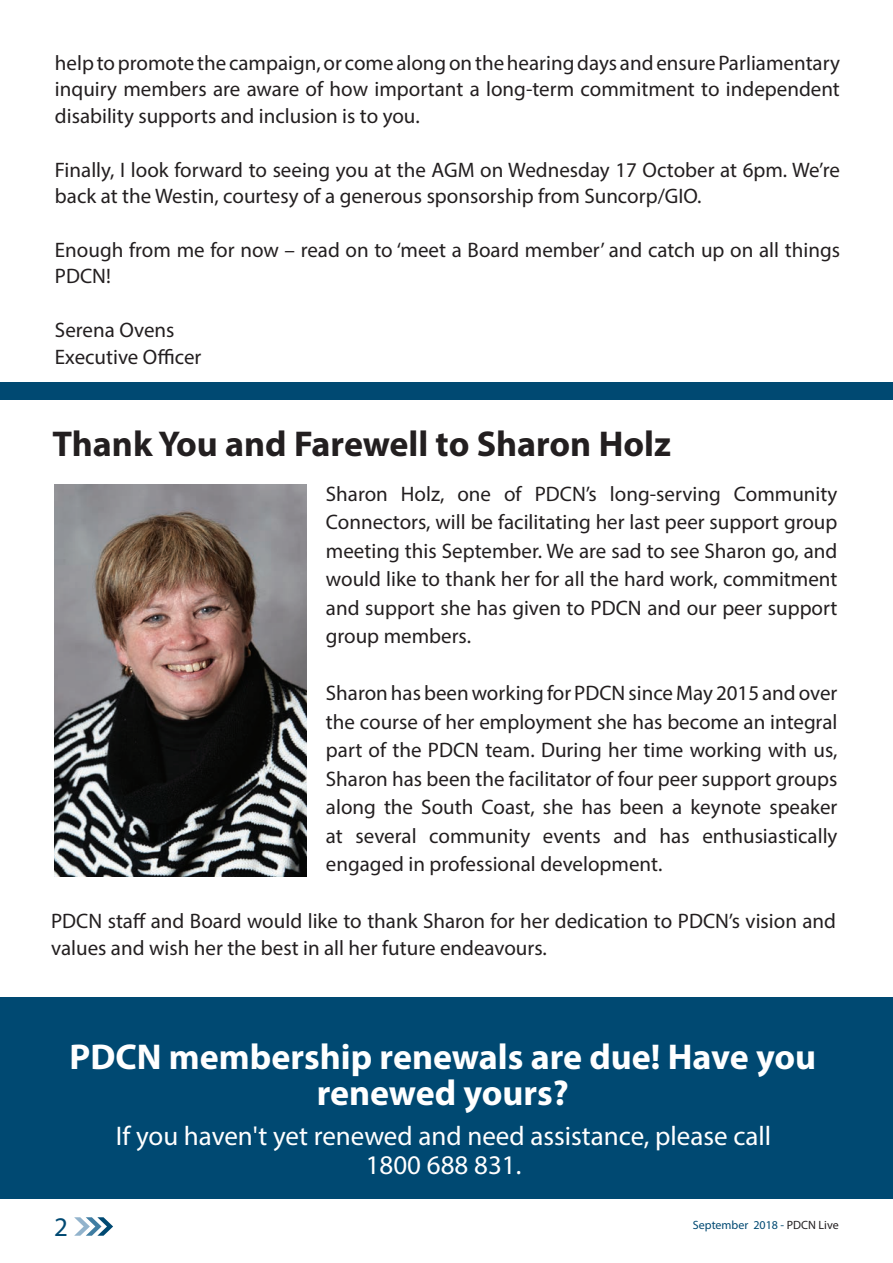
<style>
.page{position:relative;width:893px;height:1263px;background:#fff}
.page>*{position:absolute;margin:0;border:0;box-sizing:border-box;transform-origin:0 0}
._02_Article_Title{font:700 36px/36px "Myriad Pro";color:#fff;text-align:center}
.t1{font:700 36px "Myriad Pro";color:#231f20}
.Paragraph_Style_10{font:27px "Myriad Pro";color:#fff}
.t2{font:27px "Myriad Pro";color:#004972}
.t3{font:21px/28.5px "Myriad Pro";color:#231f20;text-align:justify}
.t4{font:12px "Myriad Pro";color:#004972}
.s1{color:#231f20}
</style>
<div class="page">
<svg style="left:74px;top:1217px;width:39px;height:19px"></svg>
<div style="left:0;top:997px;width:893px;height:202px;background:#004972"></div>
<div style="left:0;top:383px;width:893px;height:17px;background:#004972"></div>
<img style="left:54px;top:485px;width:252px;height:391px">
<p class="t3" style="left:55px;top:49px;width:786px;line-height:26.7px">help to promote the campaign, or come along on the hearing days and ensure Parliamentary inquiry members are aware of how important a long-term commitment to independent disability supports and inclusion is to you.</p>
<p class="t3" style="left:55px;top:156px;width:786px;line-height:26.7px">Finally, I look forward to seeing you at the AGM on Wednesday 17 October at 6pm. We’re back at the Westin, courtesy of a generous sponsorship from Suncorp/GIO.</p>
<p class="t3" style="left:55px;top:236px;width:787px;line-height:26.7px">Enough from me for now – read on to ‘meet a Board member’ and catch up on all things<br>PDCN!</p>
<p class="t3" style="left:55px;top:315px;width:121px">Serena Ovens</p>
<p class="t3" style="left:55px;top:342px;width:148px">Executive Officer</p>
<p class="t1" style="left:53px;top:420px;width:620px">Thank You and Farewell to Sharon Holz</p>
<p class="t3" style="left:326px;top:479px;width:513px">Sharon Holz, one of PDCN’s long-serving Community Connectors, will be facilitating her last peer support group meeting this September. We are sad to see Sharon go, and would like to thank her for all the hard work, commitment and support she has given to PDCN and our peer support group members.</p>
<p class="t3" style="left:326px;top:678px;width:513px">Sharon has been working for PDCN since May 2015 and over the course of her employment she has become an integral part of the PDCN team. During her time working with us, Sharon has been the facilitator of four peer support groups along the South Coast, she has been a keynote speaker at several community events and has enthusiastically engaged in professional development.</p>
<p class="t3" style="left:51px;top:907px;width:787px;line-height:27px">PDCN staff and Board would like to thank Sharon for her dedication to PDCN’s vision and values and wish her the best in all her future endeavours.</p>
<p class="_02_Article_Title" style="left:69px;top:1037px;width:748px">PDCN membership renewals are due! Have you renewed yours?</p>
<p class="Paragraph_Style_10" style="left:116px;top:1119px;width:657px">If you haven't yet renewed and need assistance, please call</p>
<p class="Paragraph_Style_10" style="left:366px;top:1148px;width:157px">1800 688 831.</p>
<p class="t2" style="left:54px;top:1210px;width:15px">2</p>
<p class="t4" style="left:693px;top:1218px;width:147px">September 2018 - <span class="s1">PDCN Live</span></p>
</div>
